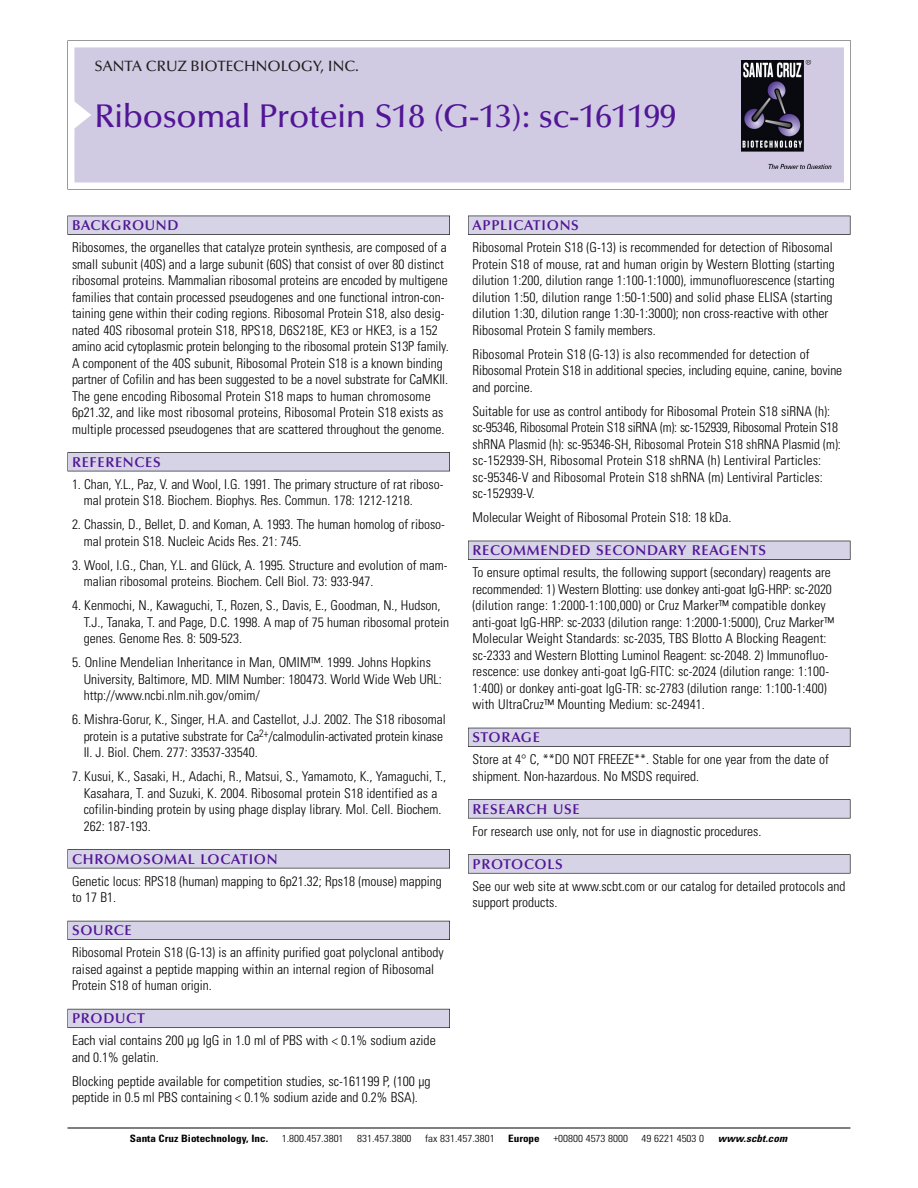
<style>
.page{position:relative;width:918px;height:1188px;background:#fff}
.page>*{position:absolute;margin:0;border:0;box-sizing:border-box;transform-origin:0 0}
.t1{font:500 33px "Optima";letter-spacing:-.015em;color:#511695}
.t2{font:500 15px "Optima";color:#231f20}
.t3{font:600 14.25px "Optima";letter-spacing:.05em;color:#511695}
.t4{font:300 condensed 13.5px/16.5px "Univers";color:#000}
.t5{font:300 condensed 10.2px "Univers";color:#000;scale:1.1 1}
.t6{font:700 condensed 10.2px "Univers";color:#000;scale:1.1 1}
.t7{font:italic 700 condensed 10.2px "Univers";letter-spacing:.005em;color:#000;scale:1.1 1}
</style>
<div class="page">
<svg style="left:68px;top:40px;width:783px;height:149px"></svg>
<div style="left:74px;top:47px;width:770px;height:135px;background:#d1cae3"></div>
<img style="left:741px;top:60px;width:90px;height:108px">
<div style="left:68px;top:216px;width:382px;height:19px;background:#525155"></div>
<div style="left:68px;top:216px;width:381px;height:18px;background:#d7d3e7"></div>
<div style="left:68px;top:452px;width:382px;height:19px;background:#525155"></div>
<div style="left:68px;top:453px;width:381px;height:18px;background:#d7d3e7"></div>
<div style="left:68px;top:849px;width:382px;height:19px;background:#545357"></div>
<div style="left:68px;top:850px;width:381px;height:18px;background:#d7d3e7"></div>
<div style="left:68px;top:921px;width:382px;height:19px;background:#54535a"></div>
<div style="left:68px;top:921px;width:381px;height:18px;background:#d7d3e7"></div>
<div style="left:68px;top:1009px;width:382px;height:19px;background:#5b5a62"></div>
<div style="left:68px;top:1009px;width:381px;height:18px;background:#d7d3e7"></div>
<div style="left:468px;top:216px;width:382px;height:19px;background:#525155"></div>
<div style="left:468px;top:216px;width:382px;height:18px;background:#d7d3e7"></div>
<div style="left:468px;top:541px;width:382px;height:19px;background:#515055"></div>
<div style="left:468px;top:541px;width:382px;height:18px;background:#d7d3e7"></div>
<div style="left:468px;top:728px;width:382px;height:19px;background:#525158"></div>
<div style="left:468px;top:728px;width:382px;height:18px;background:#d7d3e7"></div>
<div style="left:468px;top:799px;width:382px;height:19px;background:#575759"></div>
<div style="left:468px;top:800px;width:382px;height:18px;background:#d7d3e7"></div>
<svg style="left:468px;top:854px;width:382px;height:20px"></svg>
<div style="left:468px;top:855px;width:382px;height:18px;background:#d7d3e7"></div>
<hr style="left:68px;top:1128px;width:782px;height:1px;background:#000">
<p class="t2" style="left:94px;top:61px;width:266px">SANTA CRUZ BIOTECHNOLOGY, INC.</p>
<h1 class="t1" style="left:94px;top:103px;width:583px">Ribosomal Protein S18 (G-13): sc-161199</h1>
<p class="t3" style="left:72px;top:219px;width:108px">BACKGROUND</p>
<p class="t4" style="left:72px;top:240px;width:378px">Ribosomes, the organelles that catalyze protein synthesis, are composed of a small subunit (40S) and a large subunit (60S) that consist of over 80 distinct ribosomal proteins. Mammalian ribosomal proteins are encoded by multigene families that contain processed pseudogenes and one functional intron-con&shy;taining gene within their coding regions. Ribosomal Protein S18, also desig&shy;nated 40S ribosomal protein S18, RPS18, D6S218E, KE3 or HKE3, is a 152 amino acid cytoplasmic protein belonging to the ribosomal protein S13P family.<br>A component of the 40S subunit, Ribosomal Protein S18 is a known binding partner of Cofilin and has been suggested to be a novel substrate for CaMKII.<br>The gene encoding Ribosomal Protein S18 maps to human chromosome 6p21.32, and like most ribosomal proteins, Ribosomal Protein S18 exists as multiple processed pseudogenes that are scattered throughout the genome.</p>
<p class="t3" style="left:72px;top:456px;width:90px">REFERENCES</p>
<p class="t4" style="left:84px;top:477px;width:361px;text-indent:-12px">1. Chan, Y.L., Paz, V. and Wool, I.G. 1991. The primary structure of rat riboso&shy;mal protein S18. Biochem. Biophys. Res. Commun. 178: 1212-1218.</p>
<p class="t4" style="left:84px;top:517px;width:363px;text-indent:-12px">2. Chassin, D., Bellet, D. and Koman, A. 1993. The human homolog of riboso&shy;mal protein S18. Nucleic Acids Res. 21: 745.</p>
<p class="t4" style="left:84px;top:558px;width:365px;text-indent:-12px">3. Wool, I.G., Chan, Y.L. and Glück, A. 1995. Structure and evolution of mam&shy;malian ribosomal proteins. Biochem. Cell Biol. 73: 933-947.</p>
<p class="t4" style="left:84px;top:598px;width:367px;text-indent:-12px">4. Kenmochi, N., Kawaguchi, T., Rozen, S., Davis, E., Goodman, N., Hudson,<br>T.J., Tanaka, T. and Page, D.C. 1998. A map of 75 human ribosomal protein genes. Genome Res. 8: 509-523.</p>
<p class="t4" style="left:84px;top:655px;width:360px;text-indent:-12px">5. Online Mendelian Inheritance in Man, OMIM™. 1999. Johns Hopkins<br>University, Baltimore, MD. MIM Number: 180473. World Wide Web URL: http://www.ncbi.nlm.nih.gov/omim/</p>
<p class="t4" style="left:84px;top:712px;width:364px;text-indent:-12px">6. Mishra-Gorur, K., Singer, H.A. and Castellot, J.J. 2002. The S18 ribosomal protein is a putative substrate for Ca<sup>2+</sup>/calmodulin-activated protein kinase<br>II. J. Biol. Chem. 277: 33537-33540.</p>
<p class="t4" style="left:84px;top:769px;width:364px;text-indent:-12px">7. Kusui, K., Sasaki, H., Adachi, R., Matsui, S., Yamamoto, K., Yamaguchi, T., Kasahara, T. and Suzuki, K. 2004. Ribosomal protein S18 identified as a cofilin-binding protein by using phage display library. Mol. Cell. Biochem.<br>262: 187-193.</p>
<p class="t3" style="left:72px;top:853px;width:207px">CHROMOSOMAL LOCATION</p>
<p class="t4" style="left:72px;top:874px;width:371px">Genetic locus: RPS18 (human) mapping to 6p21.32; Rps18 (mouse) mapping to 17 B1.</p>
<p class="t3" style="left:72px;top:925px;width:61px">SOURCE</p>
<p class="t4" style="left:72px;top:945px;width:373px">Ribosomal Protein S18 (G-13) is an affinity purified goat polyclonal antibody raised against a peptide mapping within an internal region of Ribosomal<br>Protein S18 of human origin.</p>
<p class="t3" style="left:72px;top:1013px;width:74px">PRODUCT</p>
<p class="t4" style="left:72px;top:1033px;width:365px">Each vial contains 200 µg IgG in 1.0 ml of PBS with &lt; 0.1% sodium azide and 0.1% gelatin.</p>
<p class="t4" style="left:72px;top:1074px;width:360px">Blocking peptide available for competition studies, sc-161199 P, (100 µg peptide in 0.5 ml PBS containing &lt; 0.1% sodium azide and 0.2% BSA).</p>
<p class="t3" style="left:473px;top:219px;width:108px">APPLICATIONS</p>
<p class="t4" style="left:473px;top:240px;width:364px">Ribosomal Protein S18 (G-13) is recommended for detection of Ribosomal Protein S18 of mouse, rat and human origin by Western Blotting (starting dilution 1:200, dilution range 1:100-1:1000), immunofluorescence (starting dilution 1:50, dilution range 1:50-1:500) and solid phase ELISA (starting dilution 1:30, dilution range 1:30-1:3000); non cross-reactive with other Ribosomal Protein S family members.</p>
<p class="t4" style="left:473px;top:347px;width:371px">Ribosomal Protein S18 (G-13) is also recommended for detection of<br>Ribosomal Protein S18 in additional species, including equine, canine, bovine and porcine.</p>
<p class="t4" style="left:473px;top:404px;width:370px">Suitable for use as control antibody for Ribosomal Protein S18 siRNA (h): sc-95346, Ribosomal Protein S18 siRNA (m): sc-152939, Ribosomal Protein S18 shRNA Plasmid (h): sc-95346-SH, Ribosomal Protein S18 shRNA Plasmid (m): sc-152939-SH, Ribosomal Protein S18 shRNA (h) Lentiviral Particles: sc-95346-V and Ribosomal Protein S18 shRNA (m) Lentiviral Particles: sc-152939-V.</p>
<p class="t4" style="left:473px;top:510px;width:260px">Molecular Weight of Ribosomal Protein S18: 18 kDa.</p>
<p class="t3" style="left:473px;top:545px;width:295px">RECOMMENDED SECONDARY REAGENTS</p>
<p class="t4" style="left:473px;top:565px;width:363px">To ensure optimal results, the following support (secondary) reagents are recommended: 1) Western Blotting: use donkey anti-goat IgG-HRP: sc-2020 (dilution range: 1:2000-1:100,000) or Cruz Marker™ compatible donkey anti-goat IgG-HRP: sc-2033 (dilution range: 1:2000-1:5000), Cruz Marker™ Molecular Weight Standards: sc-2035, TBS Blotto A Blocking Reagent: sc-2333 and Western Blotting Luminol Reagent: sc-2048. 2) Immunofluo&shy;rescence: use donkey anti-goat IgG-FITC: sc-2024 (dilution range: 1:100- 1:400) or donkey anti-goat IgG-TR: sc-2783 (dilution range: 1:100-1:400) with UltraCruz™ Mounting Medium: sc-24941.</p>
<p class="t3" style="left:473px;top:732px;width:69px">STORAGE</p>
<p class="t4" style="left:473px;top:752px;width:358px">Store at 4° C, **DO NOT FREEZE**. Stable for one year from the date of shipment. Non-hazardous. No MSDS required.</p>
<p class="t3" style="left:473px;top:803px;width:109px">RESEARCH USE</p>
<p class="t4" style="left:473px;top:824px;width:290px">For research use only, not for use in diagnostic procedures.</p>
<p class="t3" style="left:473px;top:858px;width:92px">PROTOCOLS</p>
<p class="t4" style="left:473px;top:879px;width:375px">See our web site at www.scbt.com or our catalog for detailed protocols and support products.</p>
<p class="t6" style="left:130px;top:1135px;width:127px">Santa Cruz Biotechnology, Inc.</p>
<p class="t5" style="left:282px;top:1135px;width:58px">1.800.457.3801</p>
<p class="t5" style="left:357px;top:1135px;width:51px">831.457.3800</p>
<p class="t5" style="left:425px;top:1135px;width:65px">fax 831.457.3801</p>
<p class="t6" style="left:508px;top:1135px;width:30px">Europe</p>
<p class="t5" style="left:553px;top:1135px;width:69px">+00800 4573 8000</p>
<p class="t5" style="left:642px;top:1135px;width:58px">49 6221 4503 0</p>
<p class="t7" style="left:718px;top:1135px;width:64px">www.scbt.com</p>
</div>
